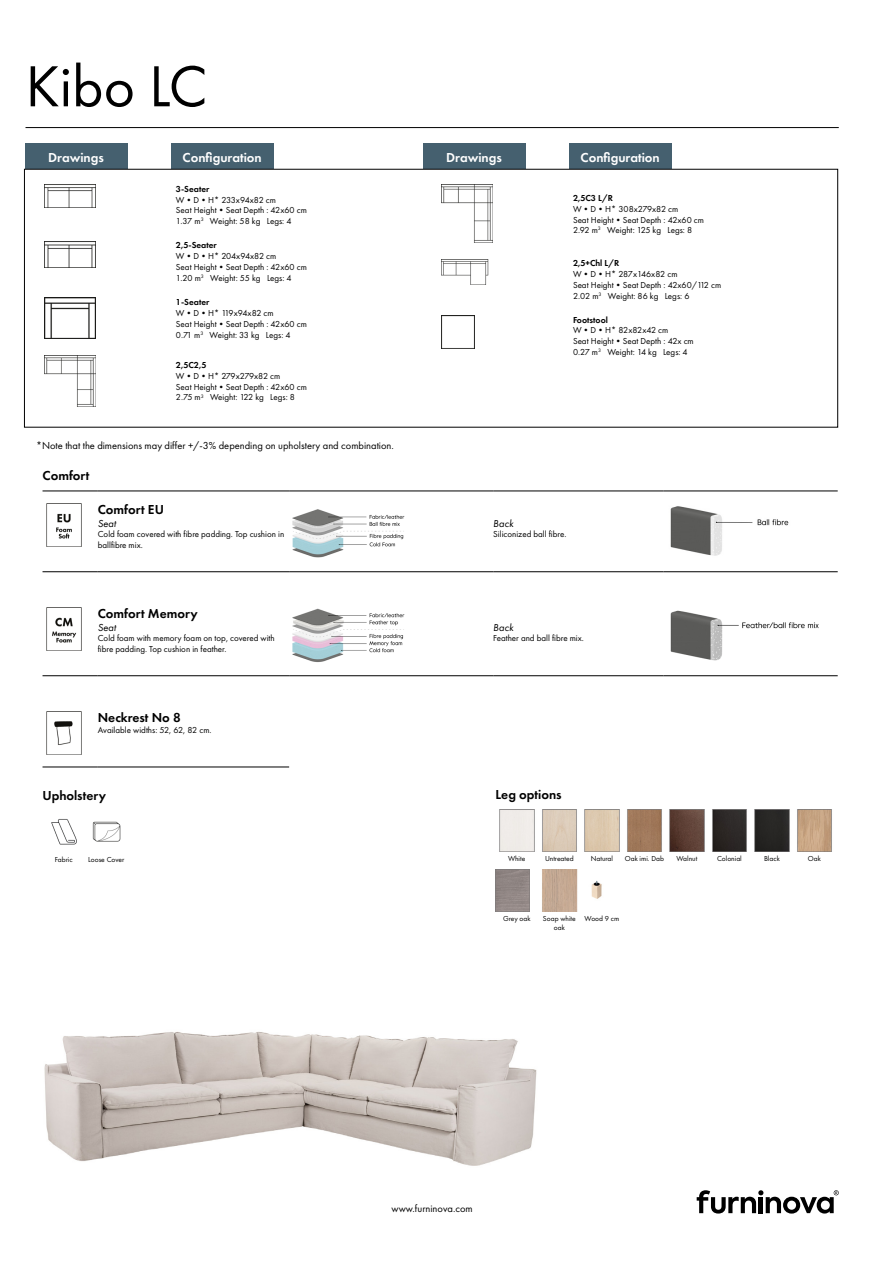
<style>
.page{position:relative;width:893px;height:1263px;background:#fff}
.page>*{position:absolute;margin:0;border:0;box-sizing:border-box;transform-origin:0 0}
.t1{font:60px "Futura PT";color:#000}
.Fliktext{font:600 13.5px "Futura PT";color:#fff}
.BeskrivningNamn{font:600 13.5px "Futura PT";color:#000}
.Teknikrubrik{font:600 13.5px "Futura PT";color:#000}
.Teknikrubrik_Ben{font:600 13.5px "Futura PT";color:#000}
.Beskrivning_Comfort{font:600 13.5px "Futura PT";color:#000}
.Fotnot_mått{font:10.5px "Futura PT";color:#000}
.BeskrivningRubrik{font:italic 10.5px "Futura PT";color:#000}
.BeskrivningText{font:9px/10.8px "Futura PT";color:#000}
.Dimensioner{font:9px "Futura PT";color:#000}
.TabelltextV{font:600 9px "Futura PT";color:#000}
.Dimensioner-2{font:9px "Futura PT";letter-spacing:-.02em;color:#000}
.Ikontext{font:7.5px/9px "Futura PT";color:#000;text-align:center}
</style>
<div class="page">
<hr style="left:26px;top:127px;width:813px;height:1px;background:#000">
<div style="left:25px;top:144px;width:102px;height:25px;background:#45606f"></div>
<div style="left:423px;top:144px;width:102px;height:25px;background:#45606f"></div>
<div style="left:171px;top:144px;width:102px;height:25px;background:#45606f"></div>
<div style="left:569px;top:144px;width:102px;height:25px;background:#45606f"></div>
<img style="left:44px;top:891px;width:493px;height:275px">
<img style="left:44px;top:185px;width:51px;height:23px">
<img style="left:44px;top:241px;width:51px;height:27px">
<img style="left:44px;top:298px;width:51px;height:40px">
<img style="left:44px;top:355px;width:51px;height:51px">
<hr style="left:43px;top:491px;width:55px;height:1px;background:#000">
<hr style="left:98px;top:491px;width:191px;height:1px;background:#000">
<hr style="left:289px;top:491px;width:204px;height:1px;background:#000">
<hr style="left:493px;top:491px;width:170px;height:1px;background:#000">
<hr style="left:663px;top:491px;width:175px;height:1px;background:#000">
<hr style="left:43px;top:571px;width:55px;height:1px;background:#000">
<hr style="left:98px;top:571px;width:191px;height:1px;background:#000">
<hr style="left:289px;top:571px;width:204px;height:1px;background:#000">
<hr style="left:493px;top:571px;width:170px;height:1px;background:#000">
<hr style="left:663px;top:571px;width:175px;height:1px;background:#000">
<img style="left:46px;top:504px;width:36px;height:42px">
<img style="left:292px;top:509px;width:113px;height:49px">
<img style="left:670px;top:506px;width:119px;height:50px">
<hr style="left:43px;top:675px;width:55px;height:1px;background:#000">
<hr style="left:98px;top:675px;width:191px;height:1px;background:#000">
<hr style="left:289px;top:675px;width:204px;height:1px;background:#000">
<hr style="left:493px;top:675px;width:170px;height:1px;background:#000">
<hr style="left:663px;top:675px;width:175px;height:1px;background:#000">
<img style="left:46px;top:608px;width:36px;height:42px">
<img style="left:292px;top:608px;width:113px;height:54px">
<img style="left:670px;top:610px;width:149px;height:51px">
<hr style="left:43px;top:767px;width:55px;height:1px;background:#000">
<hr style="left:98px;top:767px;width:191px;height:1px;background:#000">
<img style="left:46px;top:712px;width:36px;height:42px">
<img style="left:51px;top:819px;width:26px;height:26px">
<svg style="left:92px;top:821px;width:29px;height:21px"></svg>
<img style="left:499px;top:809px;width:36px;height:43px">
<svg style="left:542px;top:809px;width:35px;height:43px;background:#d4c5b3"></svg>
<svg style="left:584px;top:809px;width:36px;height:43px;background:#d6c3ac"></svg>
<svg style="left:627px;top:809px;width:35px;height:43px;background:#9e795d"></svg>
<svg style="left:669px;top:809px;width:36px;height:43px;background:#60463c"></svg>
<svg style="left:712px;top:809px;width:35px;height:43px;background:#322e2d"></svg>
<svg style="left:754px;top:809px;width:36px;height:43px;background:#2f2e2c"></svg>
<svg style="left:797px;top:809px;width:35px;height:43px;background:#c1a082"></svg>
<img style="left:496px;top:869px;width:34px;height:43px">
<img style="left:542px;top:869px;width:36px;height:43px">
<svg style="left:591px;top:880px;width:11px;height:19px"></svg>
<img style="left:441px;top:185px;width:51px;height:57px">
<img style="left:441px;top:259px;width:48px;height:26px">
<img style="left:441px;top:316px;width:33px;height:33px">
<svg style="left:697px;top:1190px;width:142px;height:23px"></svg>
<h1 class="t1" style="left:26px;top:51px;width:183px">Kibo LC</h1>
<p class="Fliktext" style="left:48px;top:149px;width:57px">Drawings</p>
<p class="Fliktext" style="left:183px;top:149px;width:81px">Configuration</p>
<p class="Fliktext" style="left:446px;top:149px;width:57px">Drawings</p>
<p class="Fliktext" style="left:581px;top:149px;width:81px">Configuration</p>
<p class="TabelltextV" style="left:176px;top:183px;width:35px">3-Seater</p>
<p class="Dimensioner" style="left:176px;top:194px;width:102px">W•D•H* 233x94x82 cm</p>
<p class="BeskrivningText" style="left:176px;top:205px;width:132px">Seat Height•Seat Depth : 42x60 cm</p>
<p class="BeskrivningText" style="left:176px;top:216px;width:117px">1.37 m<sup>3</sup> Weight: 58 kg Legs: 4</p>
<p class="TabelltextV" style="left:176px;top:239px;width:42px">2,5-Seater</p>
<p class="Dimensioner" style="left:176px;top:251px;width:102px">W•D•H* 204x94x82 cm</p>
<p class="BeskrivningText" style="left:176px;top:261px;width:132px">Seat Height•Seat Depth : 42x60 cm</p>
<p class="BeskrivningText" style="left:176px;top:272px;width:117px">1.20 m<sup>3</sup> Weight: 55 kg Legs: 4</p>
<p class="TabelltextV" style="left:176px;top:297px;width:35px">1-Seater</p>
<p class="Dimensioner" style="left:176px;top:308px;width:99px">W•D•H* 119x94x82 cm</p>
<p class="BeskrivningText" style="left:176px;top:318px;width:132px">Seat Height•Seat Depth : 42x60 cm</p>
<p class="BeskrivningText" style="left:176px;top:329px;width:116px">0.71 m<sup>3</sup> Weight: 33 kg Legs: 4</p>
<p class="TabelltextV" style="left:176px;top:359px;width:32px">2,5C2,5</p>
<p class="Dimensioner-2" style="left:176px;top:371px;width:106px">W•D•H* 279x279x82 cm</p>
<p class="BeskrivningText" style="left:176px;top:381px;width:132px">Seat Height•Seat Depth : 42x60 cm</p>
<p class="BeskrivningText" style="left:176px;top:392px;width:121px">2.75 m<sup>3</sup> Weight: 122 kg Legs: 8</p>
<p class="Fotnot_mått" style="left:36px;top:439px;width:359px">*Note that the dimensions may differ +/-3% depending on upholstery and combination.</p>
<p class="Beskrivning_Comfort" style="left:43px;top:467px;width:49px">Comfort</p>
<p class="BeskrivningNamn" style="left:98px;top:501px;width:68px">Comfort EU</p>
<p class="BeskrivningRubrik" style="left:98px;top:517px;width:20px">Seat</p>
<p class="BeskrivningText" style="left:98px;top:529px;width:188px">Cold foam covered with fibre padding. Top cushion in ballfibre mix.</p>
<p class="BeskrivningNamn" style="left:98px;top:605px;width:101px">Comfort Memory</p>
<p class="BeskrivningRubrik" style="left:98px;top:621px;width:20px">Seat</p>
<p class="BeskrivningText" style="left:98px;top:633px;width:178px">Cold foam with memory foam on top, covered with fibre padding. Top cushion in feather.</p>
<p class="BeskrivningNamn" style="left:98px;top:709px;width:84px">Neckrest No 8</p>
<p class="BeskrivningText" style="left:98px;top:724px;width:115px">Available widths: 52, 62, 82 cm.</p>
<p class="Teknikrubrik" style="left:43px;top:787px;width:65px">Upholstery</p>
<p class="Ikontext" style="left:55px;top:855px;width:19px">Fabric</p>
<p class="Ikontext" style="left:88px;top:855px;width:38px">Loose Cover</p>
<p class="TabelltextV" style="left:573px;top:192px;width:42px">2,5C3 L/R</p>
<p class="Dimensioner" style="left:573px;top:203px;width:107px">W•D•H* 308x279x82 cm</p>
<p class="BeskrivningText" style="left:573px;top:214px;width:132px">Seat Height•Seat Depth : 42x60 cm</p>
<p class="BeskrivningText" style="left:573px;top:225px;width:121px">2.92 m<sup>3</sup> Weight: 125 kg Legs: 8</p>
<p class="TabelltextV" style="left:573px;top:258px;width:48px">2,5+Chl L/R</p>
<p class="Dimensioner" style="left:573px;top:269px;width:106px">W•D•H* 287x146x82 cm</p>
<p class="BeskrivningText" style="left:573px;top:280px;width:150px">Seat Height•Seat Depth : 42x60/112 cm</p>
<p class="BeskrivningText" style="left:573px;top:290px;width:118px">2.02 m<sup>3</sup> Weight: 86 kg Legs: 6</p>
<p class="TabelltextV" style="left:573px;top:314px;width:36px">Footstool</p>
<p class="Dimensioner" style="left:573px;top:325px;width:97px">W•D•H* 82x82x42 cm</p>
<p class="BeskrivningText" style="left:573px;top:336px;width:122px">Seat Height•Seat Depth : 42x cm</p>
<p class="BeskrivningText" style="left:573px;top:347px;width:116px">0.27 m<sup>3</sup> Weight: 14 kg Legs: 4</p>
<p class="BeskrivningRubrik" style="left:493px;top:517px;width:22px">Back</p>
<p class="BeskrivningText" style="left:493px;top:529px;width:75px">Siliconized ball fibre.</p>
<p class="BeskrivningRubrik" style="left:493px;top:621px;width:22px">Back</p>
<p class="BeskrivningText" style="left:493px;top:633px;width:92px">Feather and ball fibre mix.</p>
<p class="Teknikrubrik_Ben" style="left:496px;top:786px;width:68px">Leg options</p>
<p class="Ikontext" style="left:508px;top:854px;width:19px">White</p>
<p class="Ikontext" style="left:545px;top:854px;width:30px">Untreated</p>
<p class="Ikontext" style="left:591px;top:854px;width:24px">Natural</p>
<p class="Ikontext" style="left:625px;top:854px;width:41px">Oak imi. Dab</p>
<p class="Ikontext" style="left:676px;top:854px;width:22px">Walnut</p>
<p class="Ikontext" style="left:717px;top:854px;width:26px">Colonial</p>
<p class="Ikontext" style="left:764px;top:854px;width:17px">Black</p>
<p class="Ikontext" style="left:808px;top:854px;width:15px">Oak</p>
<p class="Ikontext" style="left:503px;top:914px;width:29px">Grey oak</p>
<p class="Ikontext" style="left:543px;top:914px;width:34px">Soap white oak</p>
<p class="Ikontext" style="left:584px;top:914px;width:36px">Wood 9 cm</p>
<p class="Fotnot_mått" style="left:392px;top:1202px;width:83px">www.furninova.com</p>
</div>
